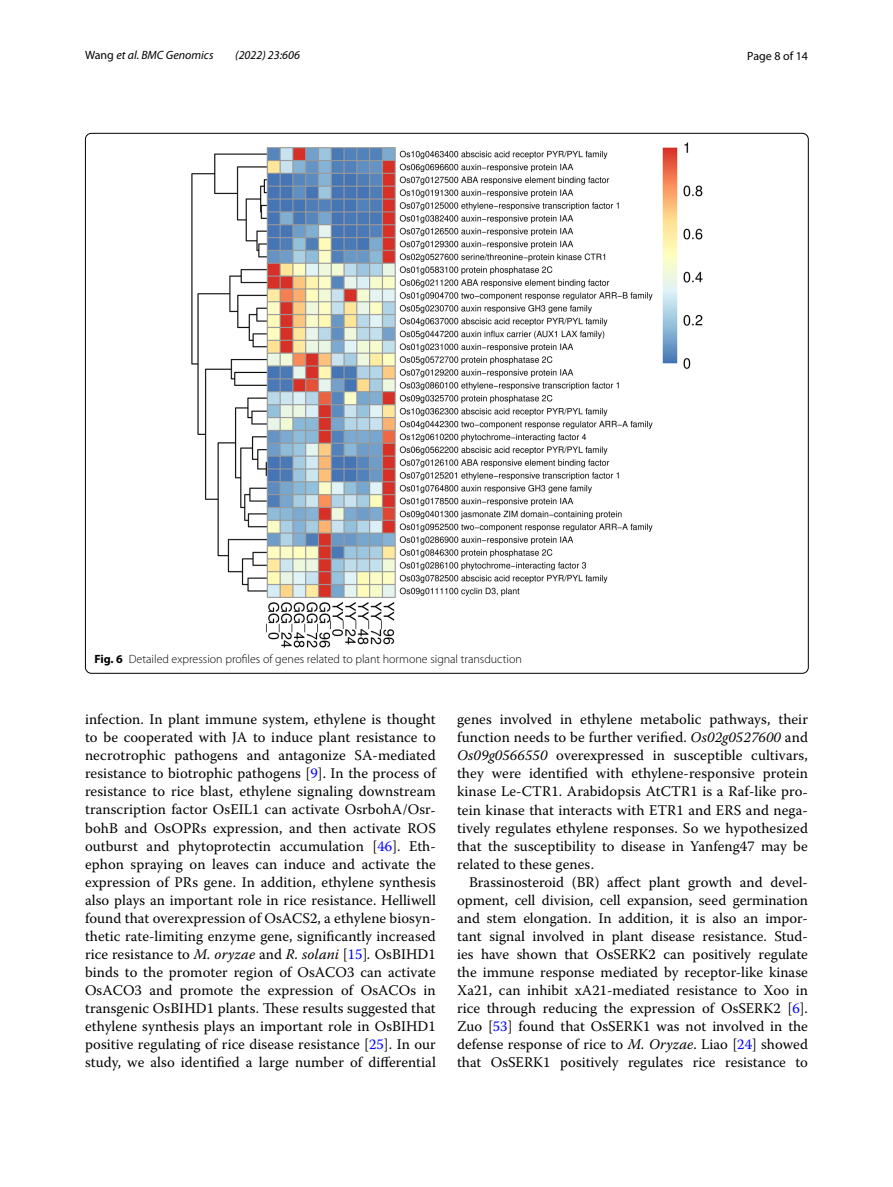
<style>
.page{position:relative;width:893px;height:1187px;background:#fff}
.page>*{position:absolute;margin:0;border:0;box-sizing:border-box;transform-origin:0 0}
.t1{font:14.7px/18px "Warnock Pro";letter-spacing:.005em;color:#000;text-align:justify}
.t2{font:300 12px "Myriad Pro";color:#000}
.t3{font:italic 12px "Myriad Pro";color:#000}
.t4{font:12px "Myriad Pro";color:#000}
.s1{font-style:normal}
.s2{font-weight:700}
.s3{color:#00f}
.s4{font-style:italic}
</style>
<div class="page">
<img style="left:192px;top:142px;width:510px;height:506px">
<p class="t3" style="left:85px;top:48px;width:130px"><span class="s1">Wang</span> et al. BMC Genomics</p>
<p class="t3" style="left:235px;top:48px;width:66px">(2022) 23:606</p>
<p class="t4" style="left:747px;top:48px;width:62px">Page 8 of 14</p>
<p class="t2" style="left:94px;top:652px;width:429px"><span class="s2">Fig. 6</span> Detailed expression profiles of genes related to plant hormone signal transduction</p>
<p class="t1" style="left:85px;top:710px;width:352px">infection. In plant immune system, ethylene is thought to be cooperated with JA to induce plant resistance to necrotrophic pathogens and antagonize SA-mediated resistance to biotrophic pathogens [<span class="s3">9</span>]. In the process of resistance to rice blast, ethylene signaling downstream transcription factor OsEIL1 can activate OsrbohA/Osr&shy;bohB and OsOPRs expression, and then activate ROS outburst and phytoprotectin accumulation [<span class="s3">46</span>]. Eth&shy;ephon spraying on leaves can induce and activate the expression of PRs gene. In addition, ethylene synthesis also plays an important role in rice resistance. Helliwell found that overexpression of OsACS2, a ethylene biosyn&shy;thetic rate-limiting enzyme gene, significantly increased rice resistance to <span class="s4">M. oryzae</span> and <span class="s4">R. solani</span> [<span class="s3">15</span>]<span class="s4">.</span> OsBIHD1 binds to the promoter region of OsACO3 can activate OsACO3 and promote the expression of OsACOs in transgenic OsBIHD1 plants. These results suggested that ethylene synthesis plays an important role in OsBIHD1 positive regulating of rice disease resistance [<span class="s3">25</span>]. In our study, we also identified a large number of differential</p>
<p class="t1" style="left:457px;top:710px;width:352px">genes involved in ethylene metabolic pathways, their function needs to be further verified. <span class="s4">Os02g0527600</span> and <span class="s4">Os09g0566550</span> overexpressed in susceptible cultivars, they were identified with ethylene-responsive protein kinase Le-CTR1. Arabidopsis AtCTR1 is a Raf-like pro&shy;tein kinase that interacts with ETR1 and ERS and nega&shy;tively regulates ethylene responses. So we hypothesized that the susceptibility to disease in Yanfeng47 may be related to these genes.</p>
<p class="t1" style="left:457px;top:872px;width:352px;text-indent:12px">Brassinosteroid (BR) affect plant growth and devel&shy;opment, cell division, cell expansion, seed germination and stem elongation. In addition, it is also an impor&shy;tant signal involved in plant disease resistance. Stud&shy;ies have shown that OsSERK2 can positively regulate the immune response mediated by receptor-like kinase Xa21, can inhibit xA21-mediated resistance to Xoo in rice through reducing the expression of OsSERK2 [<span class="s3">6</span>].<br>Zuo [<span class="s3">53</span>] found that OsSERK1 was not involved in the defense response of rice to <span class="s4">M. Oryzae</span>. Liao [<span class="s3">24</span>] showed that OsSERK1 positively regulates rice resistance to</p>
</div>
